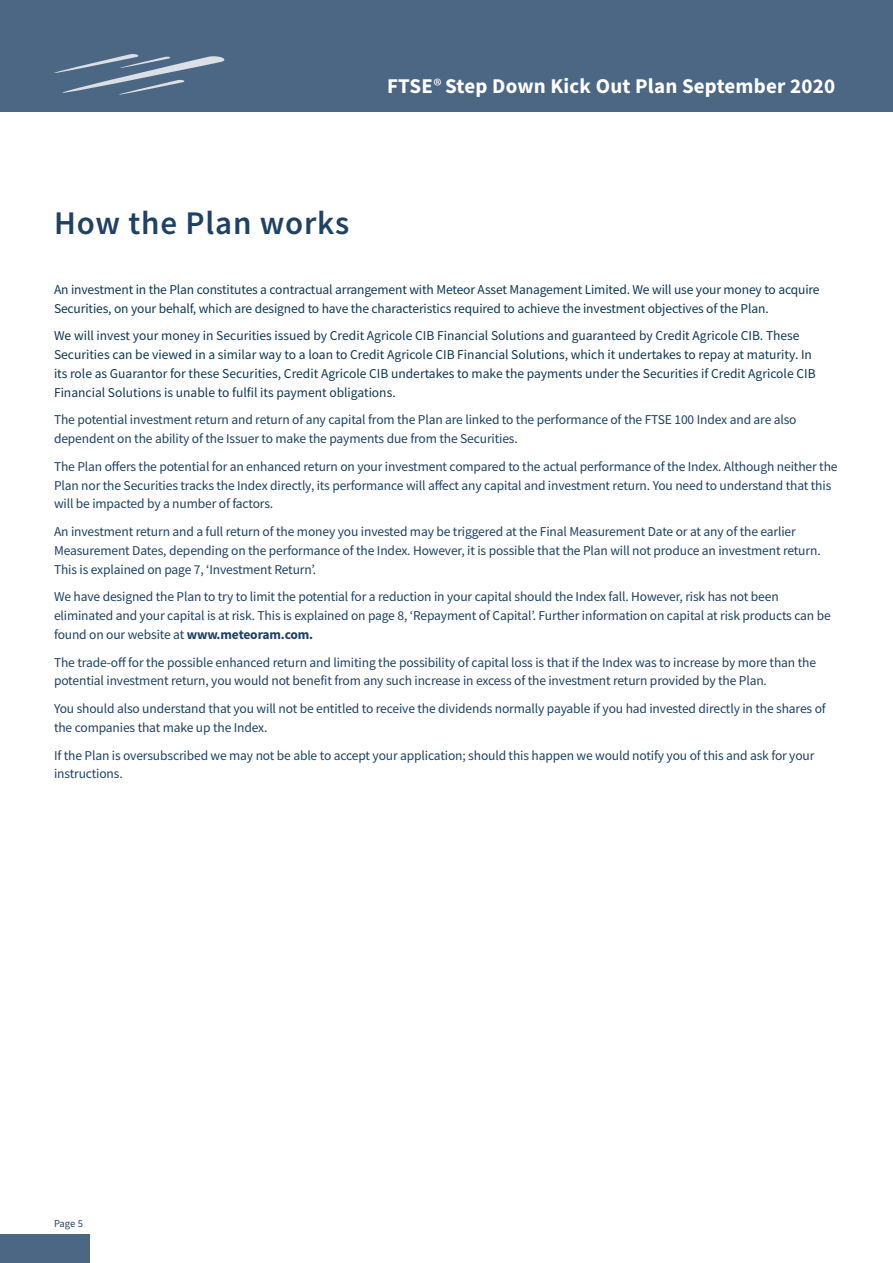
<style>
.page{position:relative;width:893px;height:1263px;background:#fff}
.page>*{position:absolute;margin:0;border:0;box-sizing:border-box;transform-origin:0 0}
.Heading{font:600 33px "Source Sans Pro";letter-spacing:.025em;color:#1e4164}
.t1{font:700 21px "Source Sans Pro";letter-spacing:.01em;color:#fff}
.Body_Text{font:13.5px/18.8px "Source Sans Pro";letter-spacing:-.01em;color:#1e4164}
.Body_Text-2{font:13.5px/18.8px "Source Sans Pro";color:#0e3752}
.t2{font:10.5px "Source Sans Pro";color:#1e4164}
.s1{font-family:"Myriad Pro";font-weight:400}
.s2{font-weight:700}
</style>
<div class="page">
<div style="left:0;top:0;width:893px;height:112px;background:#4b6783"></div>
<svg style="left:54px;top:54px;width:171px;height:41px"></svg>
<div style="left:0;top:1234px;width:89px;height:29px;background:#4b6783"></div>
<h2 class="t1" style="left:387px;top:72px;width:450px">FTSE<span class="s1">®</span> Step Down Kick Out Plan September 2020</h2>
<p class="Heading" style="left:54px;top:201px;width:297px">How the Plan works</p>
<p class="Body_Text-2" style="left:54px;top:280px;width:767px">An investment in the Plan constitutes a contractual arrangement with Meteor Asset Management Limited. We will use your money to acquire<br>Securities, on your behalf, which are designed to have the characteristics required to achieve the investment objectives of the Plan.</p>
<p class="Body_Text-2" style="left:54px;top:326px;width:763px">We will invest your money in Securities issued by Credit Agricole CIB Financial Solutions and guaranteed by Credit Agricole CIB. These Securities can be viewed in a similar way to a loan to Credit Agricole CIB Financial Solutions, which it undertakes to repay at maturity. In its role as Guarantor for these Securities, Credit Agricole CIB undertakes to make the payments under the Securities if Credit Agricole CIB Financial Solutions is unable to fulfil its payment obligations.</p>
<p class="Body_Text" style="left:54px;top:410px;width:744px">The potential investment return and return of any capital from the Plan are linked to the performance of the FTSE 100 Index and are also dependent on the ability of the Issuer to make the payments due from the Securities.</p>
<p class="Body_Text" style="left:54px;top:457px;width:785px">The Plan offers the potential for an enhanced return on your investment compared to the actual performance of the Index. Although neither the<br>Plan nor the Securities tracks the Index directly, its performance will affect any capital and investment return. You need to understand that this will be impacted by a number of factors.</p>
<p class="Body_Text" style="left:54px;top:522px;width:768px">An investment return and a full return of the money you invested may be triggered at the Final Measurement Date or at any of the earlier<br>Measurement Dates, depending on the performance of the Index. However, it is possible that the Plan will not produce an investment return.<br>This is explained on page 7, ‘Investment Return’.</p>
<p class="Body_Text" style="left:54px;top:587px;width:778px">We have designed the Plan to try to limit the potential for a reduction in your capital should the Index fall. However, risk has not been eliminated and your capital is at risk. This is explained on page 8, ‘Repayment of Capital’. Further information on capital at risk products can be found on our website at <span class="s2">www.meteoram.com.</span></p>
<p class="Body_Text" style="left:54px;top:653px;width:763px">The trade-off for the possible enhanced return and limiting the possibility of capital loss is that if the Index was to increase by more than the potential investment return, you would not benefit from any such increase in excess of the investment return provided by the Plan.</p>
<p class="Body_Text" style="left:54px;top:699px;width:773px">You should also understand that you will not be entitled to receive the dividends normally payable if you had invested directly in the shares of the companies that make up the Index.</p>
<p class="Body_Text" style="left:54px;top:746px;width:762px">If the Plan is oversubscribed we may not be able to accept your application; should this happen we would notify you of this and ask for your instructions.</p>
<p class="t2" style="left:54px;top:1217px;width:30px">Page 5</p>
</div>
